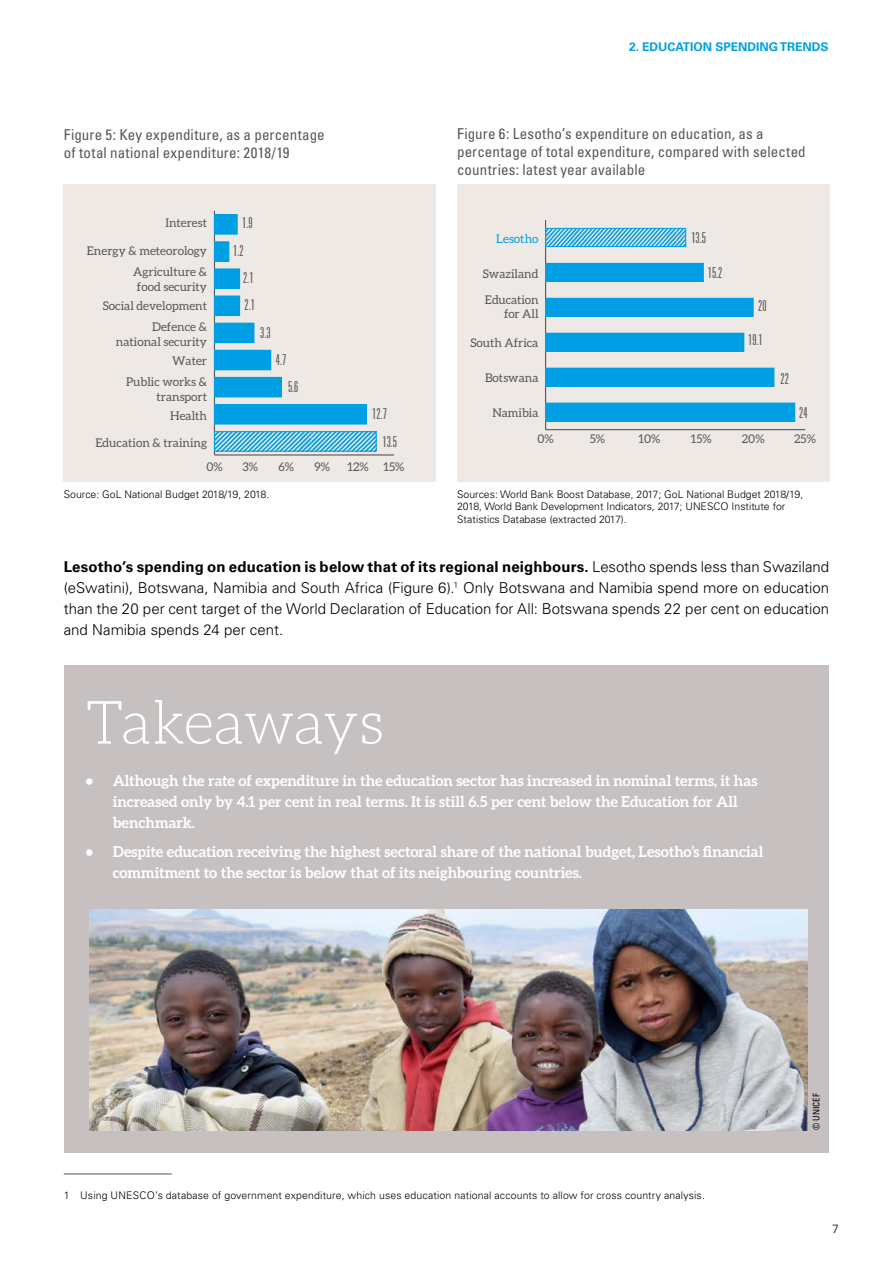
<style>
.page{position:relative;width:893px;height:1263px;background:#fff}
.page>*{position:absolute;margin:0;border:0;box-sizing:border-box;transform-origin:0 0}
.t1{font:300 60px "Aleo";letter-spacing:-.01em;color:#fff}
.t2{font:700 15px/21px "Aleo";letter-spacing:.005em;color:#fff}
.t3{font:300 15px/21px "Univers LT Std";color:#000;text-align:justify}
.t4{font:condensed 15px/18px "Univers LT Std";letter-spacing:.01em;color:#575756}
.t5{font:300 ultra-condensed 15px/27.3px "Univers LT Std";color:#575756}
.t6{font:12px/14.4px "Aleo";color:#575756;text-align:right}
.t7{font:700 12px "Univers LT Std";color:#009fe3}
.t8{font:12px "Aleo";color:#009fe3}
.t9{font:300 12px "Univers LT Std";color:#000}
.t10{font:300 10.5px/12.6px "Univers LT Std";color:#000}
.t11{font:condensed 9px "Univers LT Std";letter-spacing:.01em;color:#000}
.s1{font-weight:700}
</style>
<div class="page">
<hr style="left:64px;top:1173px;width:108px;height:1px;background:#575756">
<div style="left:64px;top:184px;width:372px;height:298px;background:#eee9e5"></div>
<hr style="left:214px;top:454px;width:180px;height:1px;background:#575756">
<hr style="left:214px;top:211px;width:1px;height:244px;background:#575756">
<div style="left:214px;top:215px;width:23px;height:19px;background:#009fe3"></div>
<div style="left:214px;top:214px;width:24px;height:21px;border:1px solid #009fe3"></div>
<div style="left:214px;top:242px;width:15px;height:19px;background:#009fe3"></div>
<div style="left:214px;top:241px;width:15px;height:21px;border:1px solid #009fe3"></div>
<div style="left:214px;top:269px;width:26px;height:19px;background:#009fe3"></div>
<div style="left:214px;top:268px;width:26px;height:21px;border:1px solid #009fe3"></div>
<div style="left:214px;top:296px;width:26px;height:20px;background:#009fe3"></div>
<div style="left:214px;top:323px;width:40px;height:20px;background:#009fe3"></div>
<div style="left:214px;top:350px;width:57px;height:20px;background:#009fe3"></div>
<div style="left:214px;top:377px;width:68px;height:20px;background:#009fe3"></div>
<div style="left:214px;top:404px;width:153px;height:20px;background:#009fe3"></div>
<svg style="left:216px;top:433px;width:158px;height:17px"></svg>
<div style="left:214px;top:431px;width:162px;height:21px;border:1px solid #009fe3"></div>
<div style="left:64px;top:665px;width:765px;height:488px;background:#c6c0c1"></div>
<div style="left:457px;top:184px;width:372px;height:298px;background:#eee9e5"></div>
<hr style="left:546px;top:429px;width:259px;height:1px;background:#575756">
<hr style="left:545px;top:220px;width:1px;height:210px;background:#575756">
<svg style="left:547px;top:230px;width:137px;height:15px"></svg>
<div style="left:545px;top:228px;width:141px;height:19px;border:1px solid #009fe3"></div>
<div style="left:546px;top:263px;width:157px;height:18px;background:#009fe3"></div>
<div style="left:545px;top:263px;width:159px;height:19px;border:1px solid #009fe3"></div>
<div style="left:546px;top:298px;width:207px;height:18px;background:#009fe3"></div>
<div style="left:545px;top:298px;width:209px;height:19px;border:1px solid #009fe3"></div>
<div style="left:546px;top:333px;width:198px;height:18px;background:#009fe3"></div>
<div style="left:545px;top:333px;width:199px;height:19px;border:1px solid #009fe3"></div>
<div style="left:546px;top:368px;width:228px;height:18px;background:#009fe3"></div>
<div style="left:545px;top:368px;width:229px;height:19px;border:1px solid #009fe3"></div>
<div style="left:546px;top:403px;width:249px;height:18px;background:#009fe3"></div>
<div style="left:545px;top:403px;width:250px;height:19px;border:1px solid #009fe3"></div>
<img style="left:89px;top:909px;width:719px;height:221px">
<p class="t7" style="left:629px;top:40px;width:201px">2. Education spending trends</p>
<p class="t4" style="left:64px;top:125px;width:262px">Figure 5: Key expenditure, as a percentage of total national expenditure: 2018/19</p>
<p class="t4" style="left:457px;top:124px;width:350px">Figure 6: Lesotho’s expenditure on education, as a percentage of total expenditure, compared with selected countries: latest year available</p>
<p class="t6" style="left:165px;top:216px;width:43px">Interest</p>
<p class="t5" style="left:242px;top:209px;width:12px">1.9</p>
<p class="t5" style="left:233px;top:237px;width:12px">1.2</p>
<p class="t5" style="left:243px;top:264px;width:12px">2.1</p>
<p class="t5" style="left:245px;top:291px;width:12px">2.1</p>
<p class="t6" style="left:87px;top:243px;width:122px">Energy &amp; meteorology</p>
<p class="t6" style="left:133px;top:265px;width:75px;text-align:center">Agriculture &amp; food security</p>
<p class="t6" style="left:103px;top:298px;width:106px">Social development</p>
<p class="t6" style="left:116px;top:320px;width:93px">Defence &amp; national security</p>
<p class="t5" style="left:260px;top:318px;width:12px">3.3</p>
<p class="t6" style="left:172px;top:353px;width:37px">Water</p>
<p class="t5" style="left:276px;top:346px;width:12px">4.7</p>
<p class="t6" style="left:126px;top:375px;width:82px">Public works &amp; transport</p>
<p class="t5" style="left:288px;top:373px;width:12px">5.6</p>
<p class="t6" style="left:170px;top:408px;width:38px">Health</p>
<p class="t6" style="left:95px;top:436px;width:113px">Education &amp; training</p>
<p class="t5" style="left:383px;top:400px;width:16px;text-indent:-10px">12.7<br>13.5</p>
<p class="t6" style="left:206px;top:459px;width:18px">0%</p>
<p class="t6" style="left:243px;top:459px;width:17px">3%</p>
<p class="t6" style="left:278px;top:459px;width:17px">6%</p>
<p class="t6" style="left:314px;top:459px;width:17px">9%</p>
<p class="t6" style="left:348px;top:459px;width:58px">12% 15%</p>
<p class="t8" style="left:496px;top:232px;width:44px">Lesotho</p>
<p class="t5" style="left:691px;top:224px;width:16px">13.5</p>
<p class="t6" style="left:483px;top:266px;width:57px">Swaziland</p>
<p class="t5" style="left:708px;top:259px;width:16px">15.2</p>
<p class="t6" style="left:485px;top:292px;width:55px">Education for All</p>
<p class="t6" style="left:470px;top:336px;width:70px">South Africa</p>
<p class="t5" style="left:758px;top:292px;width:10px">20</p>
<p class="t5" style="left:748px;top:326px;width:16px">19.1</p>
<p class="t6" style="left:485px;top:371px;width:55px">Botswana</p>
<p class="t5" style="left:781px;top:365px;width:10px">22</p>
<p class="t6" style="left:492px;top:406px;width:48px">Namibia</p>
<p class="t5" style="left:799px;top:399px;width:10px">24</p>
<p class="t6" style="left:537px;top:432px;width:18px">0%</p>
<p class="t6" style="left:590px;top:432px;width:17px">5%</p>
<p class="t6" style="left:638px;top:432px;width:23px">10%</p>
<p class="t6" style="left:691px;top:432px;width:22px">15%</p>
<p class="t6" style="left:742px;top:432px;width:24px">20%</p>
<p class="t6" style="left:794px;top:432px;width:23px">25%</p>
<p class="t10" style="left:64px;top:488px;width:207px">Source: GoL National Budget 2018/19, 2018.</p>
<p class="t10" style="left:457px;top:488px;width:348px">Sources: World Bank Boost Database, 2017; GoL National Budget 2018/19,<br>2018, World Bank Development Indicators, 2017; UNESCO Institute for<br>Statistics Database (extracted 2017).</p>
<p class="t3" style="left:64px;top:556px;width:767px"><span class="s1">Lesotho’s spending on education is below that of its regional neighbours.</span> Lesotho spends less than Swaziland (eSwatini), Botswana, Namibia and South Africa (Figure 6).<sup>1</sup> Only Botswana and Namibia spend more on education than the 20 per cent target of the World Declaration of Education for All: Botswana spends 22 per cent on education and Namibia spends 24 per cent.</p>
<h1 class="t1" style="left:86px;top:690px;width:300px">Takeaways</h1>
<p class="t2" style="left:113px;top:770px;width:646px;text-indent:-27px">• Although the rate of expenditure in the education sector has increased in nominal terms, it has increased only by 4.1 per cent in real terms. It is still 6.5 per cent below the Education for All benchmark.</p>
<p class="t2" style="left:113px;top:841px;width:652px;text-indent:-27px">• Despite education receiving the highest sectoral share of the national budget, Lesotho’s financial commitment to the sector is below that of its neighbouring countries.</p>
<p class="t10" style="left:64px;top:1189px;width:643px">1 Using UNESCO’s database of government expenditure, which uses education national accounts to allow for cross country analysis.</p>
<p class="t11" style="left:810px;top:1130px;width:39px;rotate:-90deg">© UNICEF</p>
<p class="t9" style="left:832px;top:1222px;width:8px">7</p>
</div>
